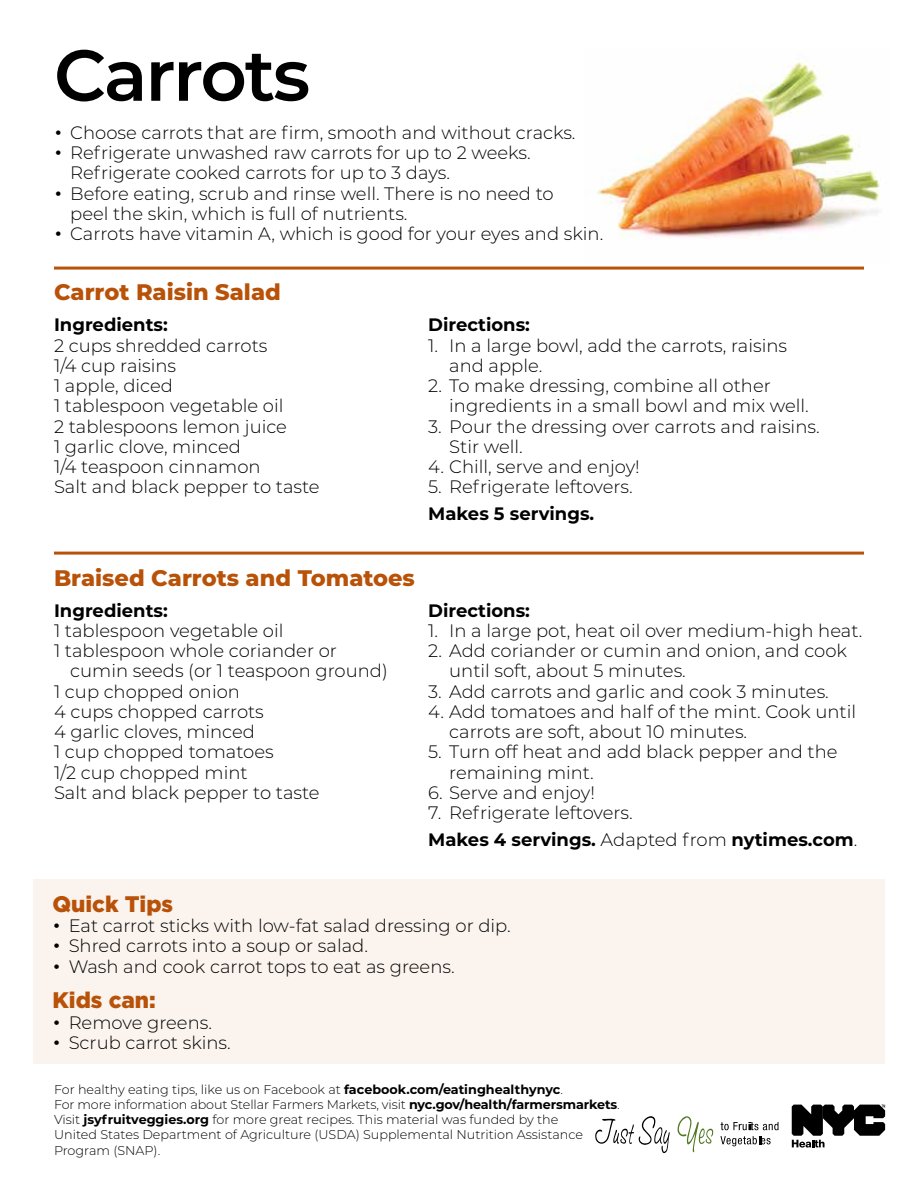
<style>
.page{position:relative;width:918px;height:1188px;background:#fff}
.page>*{position:absolute;margin:0;border:0;box-sizing:border-box;transform-origin:0 0}
.t1{font:600 72px "Montserrat";letter-spacing:-.035em;color:#000}
.t2{font:800 22.5px "Montserrat";color:#b95209}
.t3{font:900 22.5px "Gotham";color:#b95209}
.t4{font:300 18px/20.2px "Montserrat";color:#000}
.t5{font:700 18px "Montserrat";color:#000}
.t6{font:300 12.75px/15.3px "Montserrat";color:#000}
.s1{font-family:"Gotham"}
.s2{font-weight:700}
</style>
<div class="page">
<img style="left:595px;top:61px;width:285px;height:178px">
<div style="left:33px;top:879px;width:852px;height:185px;background:#faf3ee"></div>
<hr style="left:54px;top:552px;width:810px;height:3px;background:#b95209">
<hr style="left:54px;top:267px;width:810px;height:3px;background:#b95209">
<svg style="left:792px;top:1105px;width:93px;height:43px"></svg>
<svg style="left:721px;top:1122px;width:58px;height:8px"></svg>
<svg style="left:720px;top:1136px;width:51px;height:10px"></svg>
<svg style="left:595px;top:1116px;width:75px;height:37px"></svg>
<svg style="left:677px;top:1116px;width:36px;height:36px"></svg>
<h1 class="t1" style="left:54px;top:24px;width:258px">Carrots</h1>
<p class="t4" style="left:54px;top:122px;width:523px"><span class="s1">•</span> Choose carrots that are firm, smooth and without cracks.</p>
<p class="t4" style="left:70px;top:142px;width:462px;text-indent:-16px"><span class="s1">•</span> Refrigerate unwashed raw carrots for up to 2 weeks.<br>Refrigerate cooked carrots for up to 3 days.</p>
<p class="t4" style="left:70px;top:183px;width:485px;text-indent:-16px"><span class="s1">•</span> Before eating, scrub and rinse well. There is no need to peel the skin, which is full of nutrients.</p>
<p class="t4" style="left:54px;top:223px;width:551px"><span class="s1">•</span> Carrots have vitamin A, which is good for your eyes and skin.</p>
<p class="t2" style="left:54px;top:275px;width:229px">Carrot Raisin Salad</p>
<p class="t5" style="left:54px;top:312px;width:115px">Ingredients:</p>
<p class="t4" style="left:54px;top:335px;width:267px">2 cups shredded carrots<br>1/4 cup raisins<br>1 apple, diced<br>1 tablespoon vegetable oil<br>2 tablespoons lemon juice<br>1 garlic clove, minced<br>1/4 teaspoon cinnamon<br>Salt and black pepper to taste</p>
<p class="t5" style="left:428px;top:312px;width:103px">Directions:</p>
<p class="t4" style="left:449px;top:335px;width:339px;text-indent:-21px">1. In a large bowl, add the carrots, raisins and apple.</p>
<p class="t4" style="left:449px;top:375px;width:361px;text-indent:-21px">2. To make dressing, combine all other ingredients in a small bowl and mix well.</p>
<p class="t4" style="left:449px;top:416px;width:372px;text-indent:-21px">3. Pour the dressing over carrots and raisins.<br>Stir well.</p>
<p class="t4" style="left:428px;top:456px;width:213px">4. Chill, serve and enjoy!</p>
<p class="t4" style="left:428px;top:476px;width:206px">5. Refrigerate leftovers.</p>
<p class="t5" style="left:428px;top:501px;width:168px">Makes 5 servings.</p>
<p class="t2" style="left:54px;top:562px;width:362px">Braised Carrots and Tomatoes</p>
<p class="t5" style="left:54px;top:597px;width:115px">Ingredients:</p>
<p class="t4" style="left:54px;top:620px;width:231px">1 tablespoon vegetable oil</p>
<p class="t4" style="left:54px;top:640px;width:285px">1 tablespoon whole coriander or</p>
<p class="t4" style="left:70px;top:660px;width:319px">cumin seeds (or 1 teaspoon ground)</p>
<p class="t4" style="left:54px;top:681px;width:187px">1 cup chopped onion</p>
<p class="t4" style="left:54px;top:701px;width:211px">4 cups chopped carrots</p>
<p class="t4" style="left:54px;top:721px;width:203px">4 garlic cloves, minced</p>
<p class="t4" style="left:54px;top:741px;width:221px">1 cup chopped tomatoes</p>
<p class="t4" style="left:54px;top:762px;width:195px">1/2 cup chopped mint</p>
<p class="t4" style="left:54px;top:782px;width:267px">Salt and black pepper to taste</p>
<p class="t5" style="left:428px;top:597px;width:103px">Directions:</p>
<p class="t4" style="left:428px;top:620px;width:436px">1. In a large pot, heat oil over medium-high heat.</p>
<p class="t4" style="left:449px;top:640px;width:399px;text-indent:-21px">2. Add coriander or cumin and onion, and cook until soft, about 5 minutes.</p>
<p class="t4" style="left:428px;top:681px;width:402px">3. Add carrots and garlic and cook 3 minutes.</p>
<p class="t4" style="left:449px;top:701px;width:408px;text-indent:-21px">4. Add tomatoes and half of the mint. Cook until carrots are soft, about 10 minutes.</p>
<p class="t4" style="left:449px;top:741px;width:390px;text-indent:-21px">5. Turn off heat and add black pepper and the remaining mint.</p>
<p class="t4" style="left:428px;top:782px;width:168px">6. Serve and enjoy!</p>
<p class="t4" style="left:428px;top:799px;width:431px;line-height:27px">7. Refrigerate leftovers.<br><span class="s2">Makes 4 servings.</span> Adapted from <span class="s2">nytimes.com</span>.</p>
<p class="t3" style="left:52px;top:888px;width:122px">Quick Tips</p>
<p class="t4" style="left:52px;top:915px;width:460px"><span class="s1">•</span> Eat carrot sticks with low-fat salad dressing or dip.</p>
<p class="t4" style="left:52px;top:935px;width:317px"><span class="s1">•</span> Shred carrots into a soup or salad.</p>
<p class="t4" style="left:52px;top:956px;width:404px"><span class="s1">•</span> Wash and cook carrot tops to eat as greens.</p>
<p class="t3" style="left:52px;top:985px;width:105px">Kids can:</p>
<p class="t4" style="left:52px;top:1012px;width:161px"><span class="s1">•</span> Remove greens.</p>
<p class="t4" style="left:52px;top:1032px;width:180px"><span class="s1">•</span> Scrub carrot skins.</p>
<p class="t6" style="left:54px;top:1081px;width:567px">For healthy eating tips, like us on Facebook at <span class="s2">facebook.com/eatinghealthynyc</span>.<br>For more information about Stellar Farmers Markets, visit <span class="s2">nyc.gov/health/farmersmarkets</span>.<br>Visit <span class="s2">jsyfruitveggies.org</span> for more great recipes. This material was funded by the<br>United States Department of Agriculture (USDA) Supplemental Nutrition Assistance Program (SNAP).</p>
</div>
